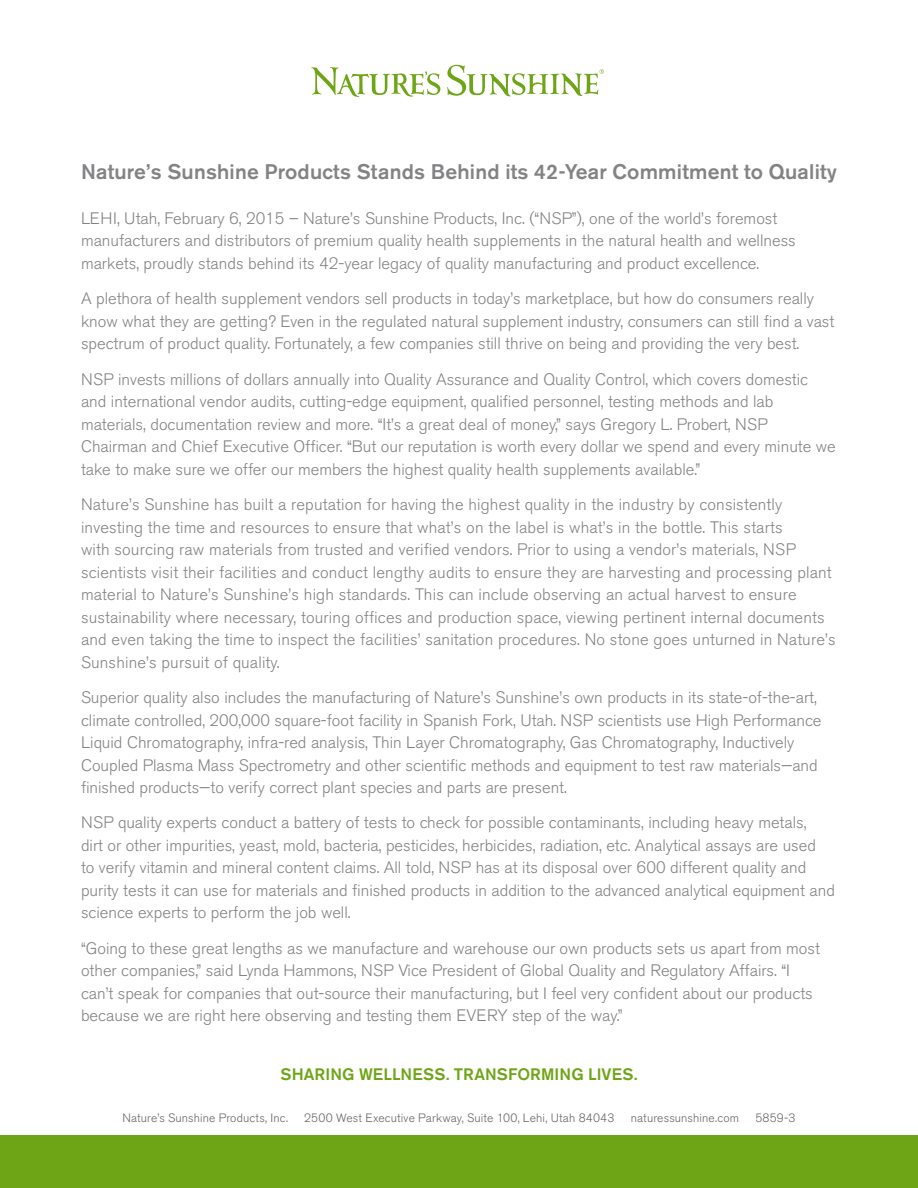
<style>
.page{position:relative;width:918px;height:1188px;background:#fff}
.page>*{position:absolute;margin:0;border:0;box-sizing:border-box;transform-origin:0 0}
.t1{font:500 21px "Akzidenz Grotesk BE";letter-spacing:.01em;color:#838386}
.t2{font:300 16.5px/22.5px "Akzidenz Grotesk BE";color:#838386}
.t3{font:500 16.5px "Akzidenz Grotesk BE";letter-spacing:.005em;color:#6ea516}
.t4{font:300 12px "Akzidenz Grotesk BE";letter-spacing:.015em;color:#63656a}
</style>
<div class="page">
<svg style="left:311px;top:67px;width:130px;height:30px"></svg>
<svg style="left:447px;top:64px;width:157px;height:32px"></svg>
<div style="left:0;top:1135px;width:918px;height:53px;background:#6ea516"></div>
<p class="t1" style="left:81px;top:158px;width:757px">Nature’s Sunshine Products Stands Behind its 42-Year Commitment to Quality</p>
<p class="t2" style="left:81px;top:207px;width:716px">LEHI, Utah, February 6, 2015 – Nature’s Sunshine Products, Inc. (“NSP”), one of the world’s foremost manufacturers and distributors of premium quality health supplements in the natural health and wellness markets, proudly stands behind its 42-year legacy of quality manufacturing and product excellence.</p>
<p class="t2" style="left:81px;top:288px;width:755px">A plethora of health supplement vendors sell products in today’s marketplace, but how do consumers really know what they are getting? Even in the regulated natural supplement industry, consumers can still find a vast spectrum of product quality. Fortunately, a few companies still thrive on being and providing the very best.</p>
<p class="t2" style="left:81px;top:368px;width:756px">NSP invests millions of dollars annually into Quality Assurance and Quality Control, which covers domestic and international vendor audits, cutting-edge equipment, qualified personnel, testing methods and lab materials, documentation review and more. “It’s a great deal of money,” says Gregory L. Probert, NSP Chairman and Chief Executive Officer. “But our reputation is worth every dollar we spend and every minute we take to make sure we offer our members the highest quality health supplements available.”</p>
<p class="t2" style="left:81px;top:493px;width:756px">Nature’s Sunshine has built a reputation for having the highest quality in the industry by consistently investing the time and resources to ensure that what’s on the label is what’s in the bottle. This starts<br>with sourcing raw materials from trusted and verified vendors. Prior to using a vendor’s materials, NSP scientists visit their facilities and conduct lengthy audits to ensure they are harvesting and processing plant material to Nature’s Sunshine’s high standards. This can include observing an actual harvest to ensure sustainability where necessary, touring offices and production space, viewing pertinent internal documents and even taking the time to inspect the facilities’ sanitation procedures. No stone goes unturned in Nature’s Sunshine’s pursuit of quality.</p>
<p class="t2" style="left:81px;top:686px;width:742px">Superior quality also includes the manufacturing of Nature’s Sunshine’s own products in its state-of-the-art, climate controlled, 200,000 square-foot facility in Spanish Fork, Utah. NSP scientists use High Performance Liquid Chromatography, infra-red analysis, Thin Layer Chromatography, Gas Chromatography, Inductively Coupled Plasma Mass Spectrometry and other scientific methods and equipment to test raw materials—and finished products—to verify correct plant species and parts are present.</p>
<p class="t2" style="left:81px;top:812px;width:755px">NSP quality experts conduct a battery of tests to check for possible contaminants, including heavy metals,<br>dirt or other impurities, yeast, mold, bacteria, pesticides, herbicides, radiation, etc. Analytical assays are used<br>to verify vitamin and mineral content claims. All told, NSP has at its disposal over 600 different quality and purity tests it can use for materials and finished products in addition to the advanced analytical equipment and science experts to perform the job well.</p>
<p class="t2" style="left:81px;top:937px;width:740px">“Going to these great lengths as we manufacture and warehouse our own products sets us apart from most other companies,” said Lynda Hammons, NSP Vice President of Global Quality and Regulatory Affairs. “I can’t speak for companies that out-source their manufacturing, but I feel very confident about our products because we are right here observing and testing them EVERY step of the way.”</p>
<p class="t3" style="left:281px;top:1064px;width:358px">SHARING WELLNESS. TRANSFORMING LIVES.</p>
<p class="t4" style="left:122px;top:1111px;width:167px">Nature’s Sunshine Products, Inc.</p>
<p class="t4" style="left:304px;top:1111px;width:312px">2500 West Executive Parkway, Suite 100, Lehi, Utah 84043</p>
<p class="t4" style="left:631px;top:1111px;width:110px">naturessunshine.com</p>
<p class="t4" style="left:755px;top:1111px;width:42px">5859-3</p>
</div>
